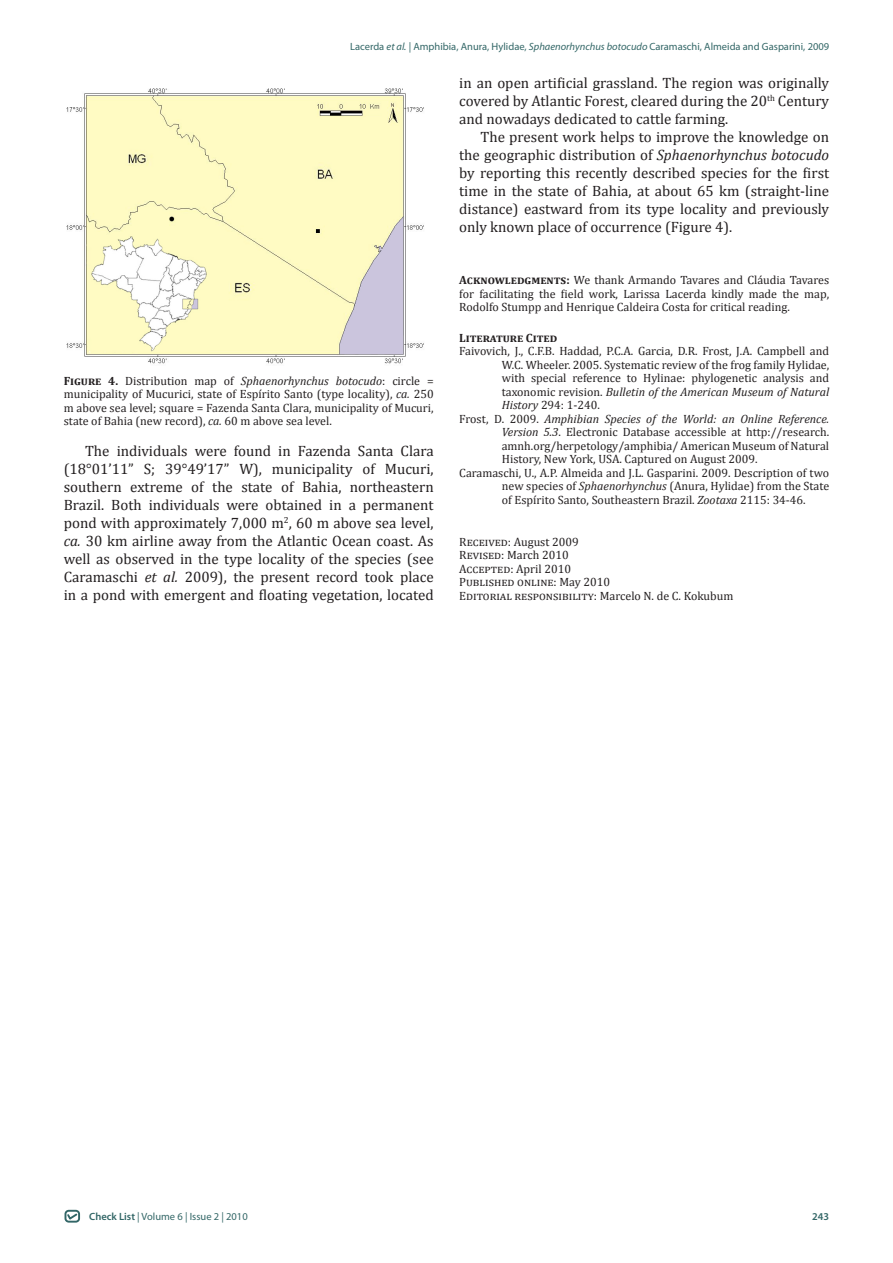
<style>
.page{position:relative;width:893px;height:1263px;background:#fff}
.page>*{position:absolute;margin:0;border:0;box-sizing:border-box;transform-origin:0 0}
.t1{font:15px/18px "Cambria";color:#231f20;text-align:justify}
.t2{font:12px/13.5px "Cambria";color:#231f20;text-align:justify}
.t3{font:700 12px "Cambria";color:#231f20}
.t4{font:10.5px "Myriad Pro";color:#336767}
.t5{font:600 10.5px "Myriad Pro";color:#336767}
.s1{font-style:italic}
.s2{font-weight:700}
.s3{font-weight:600}
</style>
<div class="page">
<div style="left:65px;top:1210px;width:15px;height:12px;border:2px solid #326667;border-radius:3px"></div>
<svg style="left:66px;top:1212px;width:13px;height:9px"></svg>
<img style="left:66px;top:88px;width:358px;height:276px">
<p class="t4" style="left:350px;top:40px;width:481px">Lacerda <span class="s1">et al.</span> | Amphibia, Anura, Hylidae, <span class="s1">Sphaenorhynchus botocudo</span> Caramaschi, Almeida and Gasparini, 2009</p>
<p class="t1" style="left:459px;top:74px;width:371px">in an open artificial grassland. The region was originally covered by Atlantic Forest, cleared during the 20<sup>th</sup> Century and nowadays dedicated to cattle farming.</p>
<p class="t1" style="left:459px;top:128px;width:371px;text-indent:21px">The present work helps to improve the knowledge on the geographic distribution of <span class="s1">Sphaenorhynchus botocudo </span>by reporting this recently described species for the first time in the state of Bahia, at about 65 km (straight-line distance) eastward from its type locality and previously only known place of occurrence (Figure 4).</p>
<p class="t2" style="left:64px;top:374px;width:371px"><span class="s2">Figure 4.</span> Distribution map of <span class="s1">Sphaenorhynchus botocudo</span>: circle = municipality of Mucurici, state of Espírito Santo (type locality), <span class="s1">ca.</span> 250 m above sea level; square = Fazenda Santa Clara, municipality of Mucuri, state of Bahia (new record), <span class="s1">ca.</span> 60 m above sea level.</p>
<p class="t1" style="left:64px;top:442px;width:371px;text-indent:21px">The individuals were found in Fazenda Santa Clara (18°01’11” S; 39°49’17” W), municipality of Mucuri, southern extreme of the state of Bahia, northeastern Brazil. Both individuals were obtained in a permanent pond with approximately 7,000 m<sup>2</sup>, 60 m above sea level, <span class="s1">ca.</span> 30 km airline away from the Atlantic Ocean coast. As well as observed in the type locality of the species (see Caramaschi <span class="s1">et al.</span> 2009), the present record took place in a pond with emergent and floating vegetation, located</p>
<p class="t2" style="left:459px;top:273px;width:371px"><span class="s2">Acknowledgments:</span> We thank Armando Tavares and Cláudia Tavares for facilitating the field work, Larissa Lacerda kindly made the map, Rodolfo Stumpp and Henrique Caldeira Costa for critical reading.</p>
<p class="t3" style="left:459px;top:330px;width:100px">Literature Cited</p>
<p class="t2" style="left:502px;top:344px;width:329px;text-indent:-43px">Faivovich, J., C.F.B. Haddad, P.C.A. Garcia, D.R. Frost, J.A. Campbell and W.C. Wheeler. 2005. Systematic review of the frog family Hylidae, with special reference to Hylinae: phylogenetic analysis and taxonomic revision. <span class="s1">Bulletin of the American Museum of Natural History</span> 294: 1-240.</p>
<p class="t2" style="left:502px;top:412px;width:329px;text-indent:-43px">Frost, D. 2009. <span class="s1">Amphibian Species of the World: an Online Reference.<br>Version 5.3</span>. Electronic Database accessible at http://research. amnh.org/herpetology/amphibia/ American Museum of Natural History, New York, USA. Captured on August 2009.</p>
<p class="t2" style="left:502px;top:466px;width:329px;text-indent:-43px">Caramaschi, U., A.P. Almeida and J.L. Gasparini. 2009. Description of two new species of <span class="s1">Sphaenorhynchus</span> (Anura, Hylidae) from the State of Espírito Santo, Southeastern Brazil. <span class="s1">Zootaxa</span> 2115: 34-46.</p>
<p class="t2" style="left:459px;top:535px;width:121px">Received: August 2009</p>
<p class="t2" style="left:459px;top:548px;width:111px">Revised: March 2010</p>
<p class="t2" style="left:459px;top:562px;width:113px">Accepted: April 2010</p>
<p class="t2" style="left:459px;top:575px;width:152px">Published online: May 2010</p>
<p class="t2" style="left:459px;top:589px;width:276px">Editorial responsibility: Marcelo N. de C. Kokubum</p>
<p class="t4" style="left:89px;top:1210px;width:160px"><span class="s3">Check List</span> | Volume 6 | Issue 2 | 2010</p>
<p class="t5" style="left:812px;top:1209px;width:18px">243</p>
</div>
